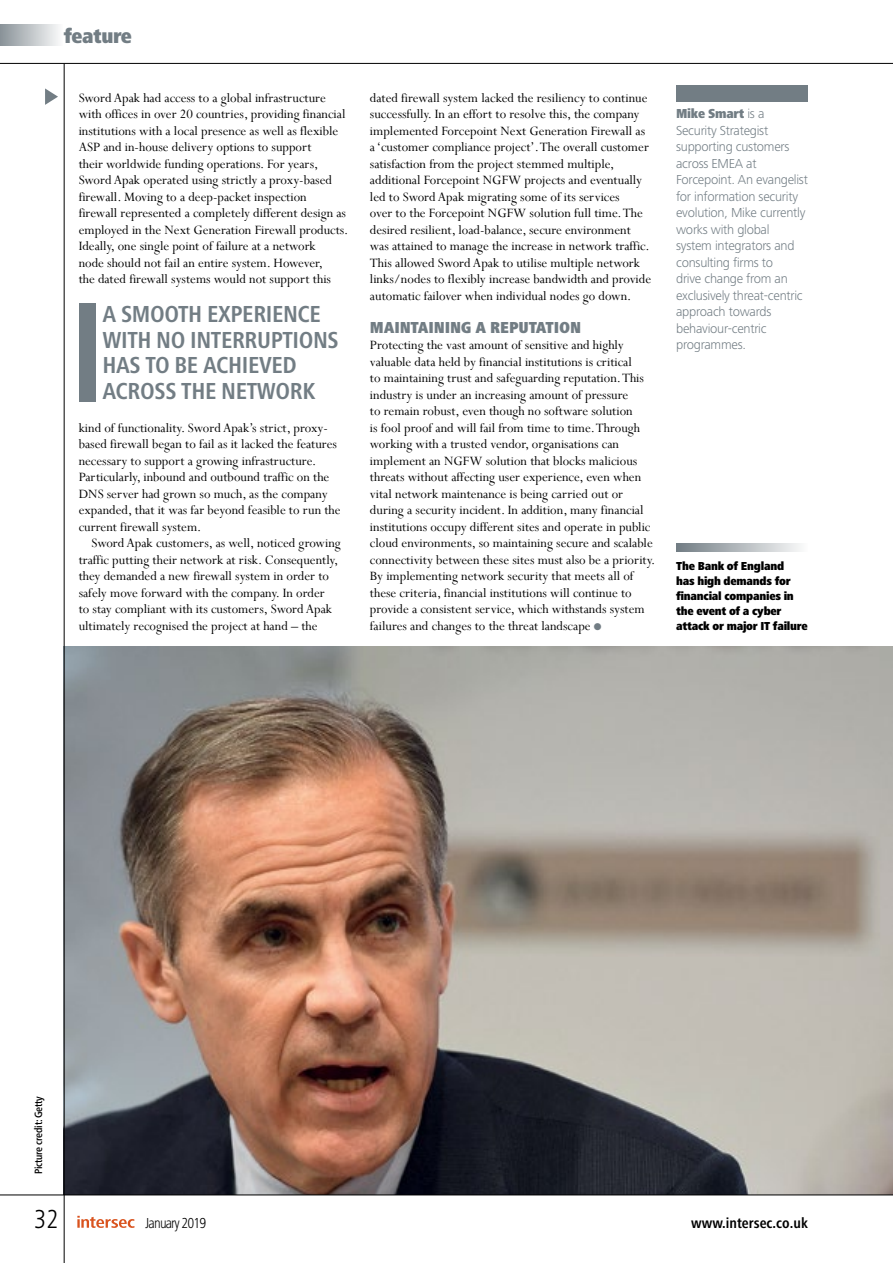
<style>
.page{position:relative;width:893px;height:1263px;background:#fff}
.page>*{position:absolute;margin:0;border:0;box-sizing:border-box;transform-origin:0 0}
.t1{font:300 condensed 27px "Frutiger Next LTW1 G";color:#000}
.t2{font:700 condensed 24px/25.5px "Frutiger Next LT";letter-spacing:-.015em;color:#727d84}
.t3{font:900 condensed 21px "Frutiger Next Pro";letter-spacing:-.02em;color:#727d84}
.t4{font:900 condensed 16.5px "Frutiger Next Pro";letter-spacing:-.01em;color:#727d84}
.t5{font:700 condensed 15px "Frutiger Next LT";color:#000}
.t6{font:300 condensed 15px "Frutiger Next LTW1 G";letter-spacing:-.06em;color:#000}
.t7{font:14.25px/16.5px "Perpetua";color:#000}
.t8{font:300 13.5px/16.5px "Frutiger Next LT";letter-spacing:-.02em;color:#727d84}
.t9{font:900 condensed 13.5px "Frutiger Next Pro";letter-spacing:-.02em;color:#727d84}
.t10{font:900 condensed 12px/15px "Frutiger Next Pro";letter-spacing:-.02em;color:#000}
.t11{font:500 condensed 10.5px "Frutiger Neue LT Pro";letter-spacing:-.02em;color:#000}
.s1{color:#727d84}
.s2{font-family:"Frutiger Next LT";font-weight:300;font-stretch:normal}
</style>
<div class="page">
<img style="left:65px;top:646px;width:828px;height:548px">
<hr style="left:0;top:1194px;width:893px;height:1px;background:#000">
<hr style="left:64px;top:64px;width:1px;height:1199px;background:#000">
<hr style="left:0;top:63px;width:893px;height:1px;background:#000">
<svg style="left:77px;top:1216px;width:58px;height:12px"></svg>
<svg style="left:45px;top:88px;width:13px;height:17px"></svg>
<div style="left:0;top:25px;width:63px;height:21px;background:linear-gradient(to right,#899298,#fcfcfc)"></div>
<div style="left:676px;top:85px;width:132px;height:17px;background:#727d84"></div>
<svg style="left:676px;top:543px;width:124px;height:8px"></svg>
<div style="left:79px;top:303px;width:17px;height:99px;background:#727d84"></div>
<h3 class="t3" style="left:64px;top:24px;width:70px">feature</h3>
<p class="t7" style="left:79px;top:89px;width:271px">Sword Apak had access to a global infrastructure with offices in over 20 countries, providing financial institutions with a local presence as well as flexible ASP and in-house delivery options to support<br>their worldwide funding operations. For years, Sword Apak operated using strictly a proxy-based firewall. Moving to a deep-packet inspection firewall represented a completely different design as employed in the Next Generation Firewall products.<br>Ideally, one single point of failure at a network<br>node should not fail an entire system. However,<br>the dated firewall systems would not support this</p>
<h2 class="t2" style="left:102px;top:302px;width:238px">A SMOOTH EXPERIENCE<br>WITH NO INTERRUPTIONS<br>HAS TO BE ACHIEVED<br>ACROSS THE NETWORK</h2>
<p class="t7" style="left:79px;top:419px;width:263px">kind of functionality. Sword Apak’s strict, proxy&shy;based firewall began to fail as it lacked the features necessary to support a growing infrastructure.<br>Particularly, inbound and outbound traffic on the DNS server had grown so much, as the company expanded, that it was far beyond feasible to run the current firewall system.</p>
<p class="t7" style="left:79px;top:534px;width:264px;text-indent:13px">Sword Apak customers, as well, noticed growing traffic putting their network at risk. Consequently, they demanded a new firewall system in order to safely move forward with the company. In order<br>to stay compliant with its customers, Sword Apak ultimately recognised the project at hand – the</p>
<p class="t7" style="left:370px;top:89px;width:283px">dated firewall system lacked the resiliency to continue successfully. In an effort to resolve this, the company implemented Forcepoint Next Generation Firewall as a ‘customer compliance project’. The overall customer satisfaction from the project stemmed multiple, additional Forcepoint NGFW projects and eventually led to Sword Apak migrating some of its services<br>over to the Forcepoint NGFW solution full time. The desired resilient, load-balance, secure environment was attained to manage the increase in network traffic.<br>This allowed Sword Apak to utilise multiple network links/nodes to flexibly increase bandwidth and provide automatic failover when individual nodes go down.</p>
<p class="t4" style="left:370px;top:318px;width:213px">MAINTAINING A REPUTATION</p>
<p class="t7" style="left:370px;top:336px;width:287px">Protecting the vast amount of sensitive and highly valuable data held by financial institutions is critical<br>to maintaining trust and safeguarding reputation. This industry is under an increasing amount of pressure<br>to remain robust, even though no software solution<br>is fool proof and will fail from time to time. Through working with a trusted vendor, organisations can implement an NGFW solution that blocks malicious threats without affecting user experience, even when vital network maintenance is being carried out or during a security incident. In addition, many financial institutions occupy different sites and operate in public cloud environments, so maintaining secure and scalable connectivity between these sites must also be a priority.<br>By implementing network security that meets all of these criteria, financial institutions will continue to provide a consistent service, which withstands system failures and changes to the threat landscape <span class="s1">●</span></p>
<p class="t9" style="left:676px;top:106px;width:90px">Mike Smart <span class="s2">is a</span></p>
<p class="t8" style="left:676px;top:122px;width:133px">Security Strategist supporting customers across EMEA at<br>Forcepoint. An evangelist for information security evolution, Mike currently works with global system integrators and consulting firms to<br>drive change from an exclusively threat-centric approach towards behaviour-centric programmes.</p>
<p class="t10" style="left:676px;top:558px;width:133px">The Bank of England<br>has high demands for financial companies in the event of a cyber attack or major IT failure</p>
<p class="t11" style="left:32px;top:1174px;width:80px;rotate:-90deg">Picture credit: Getty</p>
<h1 class="t1" style="left:34px;top:1203px;width:26px">32</h1>
<p class="t6" style="left:146px;top:1214px;width:62px">January 2019</p>
<p class="t5" style="left:691px;top:1214px;width:118px">www.intersec.co.uk</p>
</div>
